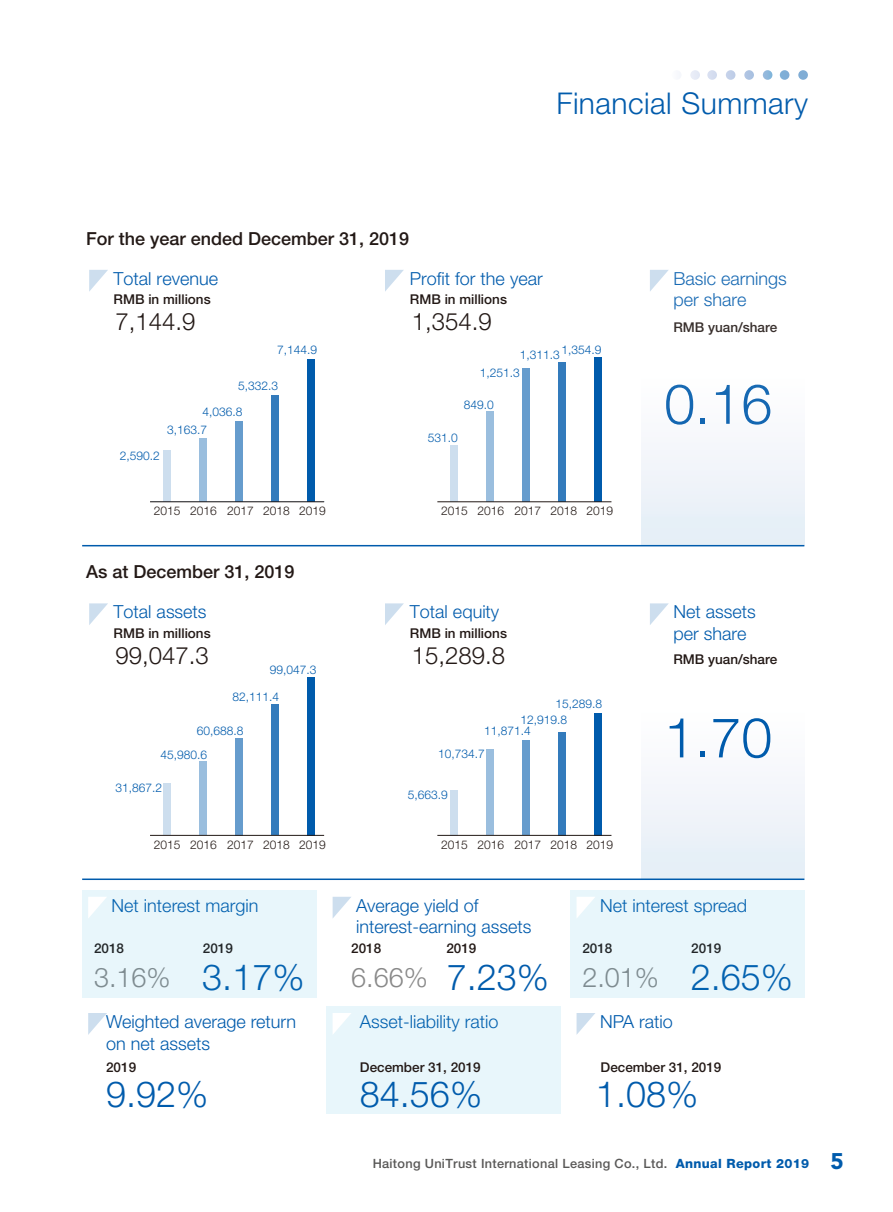
<style>
.page{position:relative;width:893px;height:1212px;background:#fff}
.page>*{position:absolute;margin:0;border:0;box-sizing:border-box;transform-origin:0 0}
.t1{font:300 55.5px "Helvetica Neue";color:#005bac}
.t2{font:300 36px "Helvetica Neue";color:#005bac}
.t3{font:300 30px "Helvetica Neue";letter-spacing:.015em;color:#005bac}
.t4{font:300 27px "Helvetica Neue";color:#898989}
.t5{font:300 24px "Helvetica Neue";color:#231916}
.t6{font:300 18px/21.6px "Helvetica Neue";color:#005bac}
.t7{font:500 18px "Helvetica Neue";color:#231916}
.t8{font:500 13.5px "Helvetica Neue";color:#231916}
.t9{font:500 12.75px "Helvetica Neue";letter-spacing:.025em;color:#595857}
.t10{font:300 12px "Helvetica Neue";color:#005bac}
.t11{font:300 12px "Helvetica Neue";color:#231916}
.s1{font-weight:800;color:#005bac}
.s2{font-family:"Avenir";font-weight:900;font-size:22.5px;color:#005bac}
</style>
<div class="page">
<svg style="left:798px;top:70px;width:10px;height:10px"></svg>
<svg style="left:726px;top:70px;width:9px;height:10px"></svg>
<svg style="left:763px;top:70px;width:9px;height:10px"></svg>
<svg style="left:690px;top:70px;width:10px;height:10px"></svg>
<svg style="left:780px;top:70px;width:9px;height:10px"></svg>
<svg style="left:707px;top:70px;width:10px;height:10px"></svg>
<svg style="left:744px;top:70px;width:10px;height:10px"></svg>
<div style="left:163px;top:450px;width:8px;height:52px;background:#cddeee"></div>
<div style="left:199px;top:438px;width:7px;height:64px;background:#9abede"></div>
<div style="left:235px;top:421px;width:7px;height:81px;background:#669ccd"></div>
<div style="left:271px;top:395px;width:7px;height:107px;background:#337bbc"></div>
<div style="left:307px;top:359px;width:7px;height:143px;background:#005bac"></div>
<hr style="left:150px;top:501px;width:174px;height:1px;background:#231916">
<div style="left:451px;top:445px;width:7px;height:57px;background:#cddeee"></div>
<div style="left:487px;top:411px;width:7px;height:91px;background:#9abede"></div>
<div style="left:523px;top:368px;width:7px;height:134px;background:#669ccd"></div>
<div style="left:558px;top:362px;width:8px;height:140px;background:#337bbc"></div>
<div style="left:594px;top:357px;width:8px;height:145px;background:#005bac"></div>
<hr style="left:437px;top:501px;width:174px;height:1px;background:#231916">
<svg style="left:89px;top:270px;width:19px;height:22px"></svg>
<svg style="left:385px;top:270px;width:19px;height:22px"></svg>
<hr style="left:82px;top:545px;width:722px;height:1px;background:#005bac">
<div style="left:642px;top:262px;width:162px;height:283px;background:linear-gradient(to bottom,#fff,#e9f0f7)"></div>
<div style="left:642px;top:596px;width:162px;height:283px;background:linear-gradient(to bottom,#fff,#e9f0f7)"></div>
<svg style="left:650px;top:270px;width:19px;height:22px"></svg>
<div style="left:163px;top:783px;width:8px;height:52px;background:#cddeee"></div>
<div style="left:199px;top:762px;width:7px;height:73px;background:#9abede"></div>
<div style="left:235px;top:738px;width:7px;height:97px;background:#669ccd"></div>
<div style="left:271px;top:704px;width:7px;height:131px;background:#337bbc"></div>
<div style="left:307px;top:677px;width:7px;height:158px;background:#005bac"></div>
<hr style="left:150px;top:835px;width:174px;height:1px;background:#231916">
<div style="left:451px;top:790px;width:7px;height:45px;background:#cddeee"></div>
<div style="left:487px;top:749px;width:7px;height:86px;background:#9abede"></div>
<div style="left:523px;top:740px;width:7px;height:95px;background:#669ccd"></div>
<div style="left:558px;top:732px;width:8px;height:103px;background:#337bbc"></div>
<div style="left:594px;top:713px;width:8px;height:122px;background:#005bac"></div>
<hr style="left:437px;top:835px;width:174px;height:1px;background:#231916">
<svg style="left:89px;top:603px;width:19px;height:22px"></svg>
<svg style="left:385px;top:603px;width:19px;height:22px"></svg>
<hr style="left:82px;top:878px;width:722px;height:2px;background:#005bac">
<svg style="left:650px;top:603px;width:19px;height:22px"></svg>
<svg style="left:333px;top:897px;width:18px;height:21px"></svg>
<div style="left:82px;top:890px;width:234px;height:108px;background:#e8f6fb"></div>
<div style="left:570px;top:890px;width:235px;height:108px;background:#e8f6fb"></div>
<div style="left:327px;top:1006px;width:234px;height:108px;background:#e8f6fb"></div>
<svg style="left:88px;top:897px;width:18px;height:21px"></svg>
<svg style="left:577px;top:897px;width:18px;height:21px"></svg>
<svg style="left:88px;top:1013px;width:19px;height:22px"></svg>
<svg style="left:333px;top:1013px;width:18px;height:21px"></svg>
<svg style="left:576px;top:1013px;width:19px;height:22px"></svg>
<h3 class="t3" style="left:556px;top:85px;width:253px">Financial Summary</h3>
<p class="t7" style="left:86px;top:228px;width:325px">For the year ended December 31, 2019</p>
<p class="t6" style="left:114px;top:267px;width:106px">Total revenue</p>
<p class="t8" style="left:114px;top:291px;width:99px">RMB in millions</p>
<p class="t6" style="left:410px;top:267px;width:134px">Profit for the year</p>
<p class="t8" style="left:410px;top:291px;width:99px">RMB in millions</p>
<h3 class="t5" style="left:115px;top:307px;width:82px">7,144.9</h3>
<h3 class="t5" style="left:412px;top:307px;width:82px">1,354.9</h3>
<p class="t6" style="left:673px;top:267px;width:115px">Basic earnings per share</p>
<p class="t8" style="left:673px;top:319px;width:105px">RMB yuan/share</p>
<p class="t10" style="left:277px;top:342px;width:42px">7,144.9</p>
<p class="t10" style="left:238px;top:378px;width:42px">5,332.3</p>
<p class="t10" style="left:202px;top:404px;width:42px">4,036.8</p>
<p class="t10" style="left:120px;top:448px;width:42px">2,590.2</p>
<p class="t10" style="left:167px;top:422px;width:42px">3,163.7</p>
<p class="t11" style="left:154px;top:504px;width:174px">2015 2016 2017 2018 2019</p>
<p class="t7" style="left:86px;top:561px;width:210px">As at December 31, 2019</p>
<p class="t6" style="left:114px;top:601px;width:95px">Total assets</p>
<p class="t8" style="left:114px;top:625px;width:99px">RMB in millions</p>
<h3 class="t5" style="left:115px;top:640px;width:95px">99,047.3</h3>
<p class="t10" style="left:270px;top:663px;width:48px">99,047.3</p>
<p class="t10" style="left:233px;top:689px;width:48px">82,111.4</p>
<p class="t10" style="left:197px;top:723px;width:48px">60,688.8</p>
<p class="t10" style="left:160px;top:748px;width:48px">45,980.6</p>
<p class="t10" style="left:115px;top:780px;width:48px">31,867.2</p>
<p class="t11" style="left:154px;top:837px;width:174px">2015 2016 2017 2018 2019</p>
<p class="t6" style="left:112px;top:894px;width:148px">Net interest margin</p>
<p class="t10" style="left:561px;top:342px;width:42px">1,354.9</p>
<p class="t10" style="left:520px;top:348px;width:42px">1,311.3</p>
<p class="t10" style="left:480px;top:365px;width:42px">1,251.3</p>
<p class="t10" style="left:464px;top:398px;width:32px">849.0</p>
<p class="t10" style="left:428px;top:430px;width:32px">531.0</p>
<p class="t11" style="left:441px;top:504px;width:174px">2015 2016 2017 2018 2019</p>
<p class="t6" style="left:410px;top:601px;width:91px">Total equity</p>
<p class="t8" style="left:410px;top:625px;width:99px">RMB in millions</p>
<h3 class="t5" style="left:412px;top:640px;width:95px">15,289.8</h3>
<p class="t10" style="left:556px;top:697px;width:48px">15,289.8</p>
<p class="t10" style="left:520px;top:712px;width:48px">12,919.8</p>
<p class="t10" style="left:484px;top:723px;width:48px">11,871.4</p>
<p class="t10" style="left:438px;top:746px;width:48px">10,734.7</p>
<p class="t10" style="left:408px;top:787px;width:42px">5,663.9</p>
<p class="t11" style="left:441px;top:837px;width:174px">2015 2016 2017 2018 2019</p>
<h1 class="t1" style="left:664px;top:370px;width:110px">0.16</h1>
<p class="t6" style="left:673px;top:601px;width:84px">Net assets per share</p>
<p class="t8" style="left:673px;top:651px;width:105px">RMB yuan/share</p>
<h1 class="t1" style="left:664px;top:704px;width:110px">1.70</h1>
<p class="t6" style="left:356px;top:894px;width:177px">Average yield of interest-earning assets</p>
<p class="t6" style="left:600px;top:894px;width:149px">Net interest spread</p>
<p class="t8" style="left:94px;top:940px;width:32px">2018</p>
<p class="t8" style="left:203px;top:940px;width:32px">2019</p>
<h2 class="t2" style="left:202px;top:955px;width:104px">3.17%</h2>
<p class="t8" style="left:351px;top:940px;width:32px">2018</p>
<p class="t8" style="left:446px;top:940px;width:32px">2019</p>
<h2 class="t2" style="left:447px;top:955px;width:104px">7.23%</h2>
<p class="t8" style="left:582px;top:940px;width:32px">2018</p>
<p class="t8" style="left:691px;top:940px;width:32px">2019</p>
<h2 class="t2" style="left:691px;top:955px;width:104px">2.65%</h2>
<h3 class="t4" style="left:94px;top:961px;width:78px">3.16%</h3>
<h3 class="t4" style="left:351px;top:961px;width:78px">6.66%</h3>
<h3 class="t4" style="left:582px;top:961px;width:78px">2.01%</h3>
<p class="t6" style="left:106px;top:1011px;width:192px">Weighted average return on net assets</p>
<p class="t8" style="left:106px;top:1059px;width:32px">2019</p>
<h2 class="t2" style="left:106px;top:1072px;width:104px">9.92%</h2>
<p class="t6" style="left:360px;top:1011px;width:140px">Asset-liability ratio</p>
<p class="t8" style="left:360px;top:1059px;width:122px">December 31, 2019</p>
<h2 class="t2" style="left:360px;top:1072px;width:124px">84.56%</h2>
<p class="t6" style="left:600px;top:1011px;width:74px">NPA ratio</p>
<p class="t8" style="left:601px;top:1059px;width:122px">December 31, 2019</p>
<h2 class="t2" style="left:596px;top:1072px;width:104px">1.08%</h2>
<p class="t9" style="left:373px;top:1156px;width:472px">Haitong UniTrust International Leasing Co., Ltd. <span class="s1">Annual Report 2019</span> <span class="s2">5</span></p>
</div>
